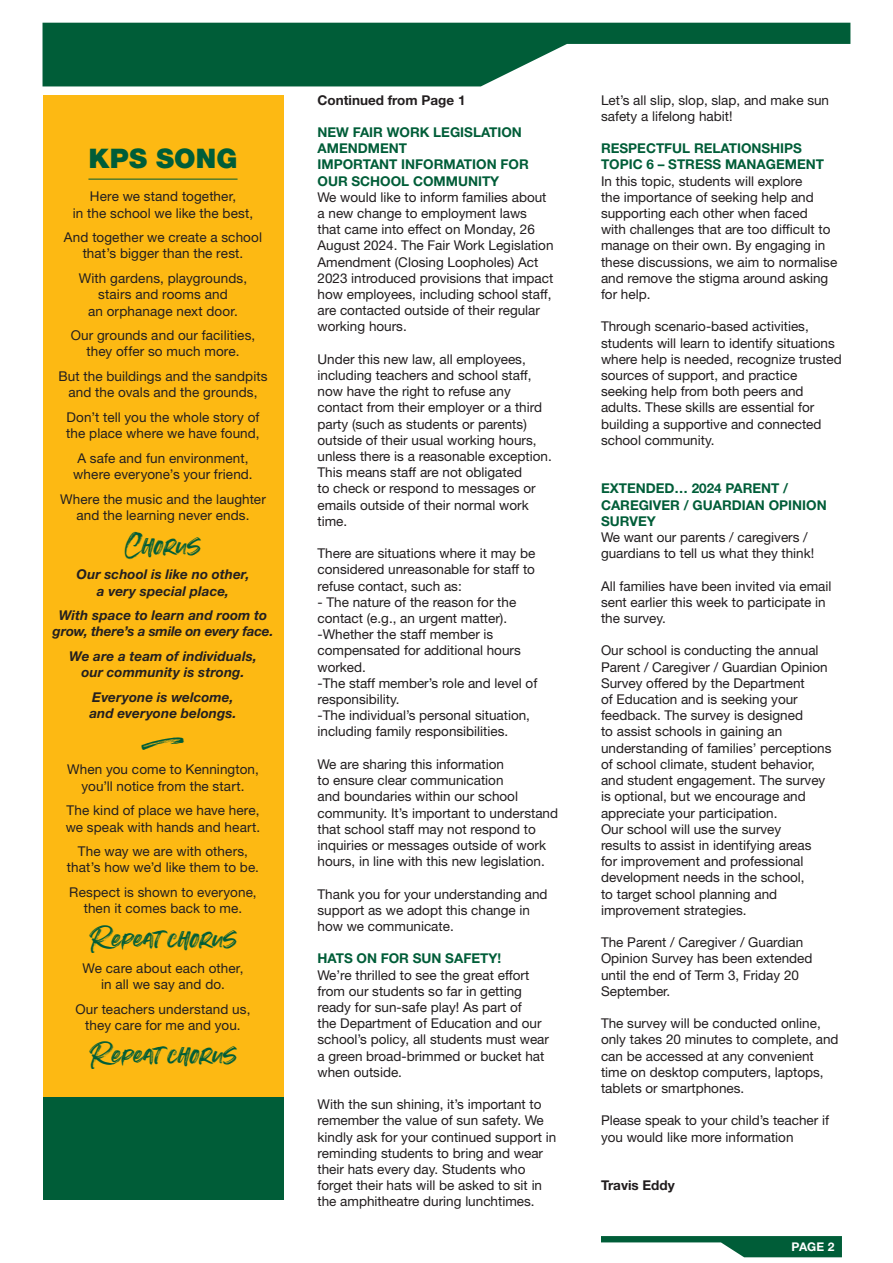
<style>
.page{position:relative;width:893px;height:1263px;background:#fff}
.page>*{position:absolute;margin:0;border:0;box-sizing:border-box;transform-origin:0 0}
.t1{font:42px "Summer Loving";letter-spacing:.015em;color:#005d38}
.Section_Head_Green{font:900 27px "Helvetica Neue LT Std";letter-spacing:.005em;color:#005d38}
.t2{font:13.5px/16.2px "Helvetica Neue LT Std";color:#211d1e}
.Body_Text{font:13.5px/16.2px "Helvetica Neue LT Std";letter-spacing:.01em;color:#231f20;text-align:center}
.t3{font:700 13.5px/16.2px "Helvetica Neue LT Std";color:#005d38}
.Body_Text-2{font:italic 700 13.5px/16.2px "Helvetica Neue LT Std";letter-spacing:.01em;color:#231f20;text-align:center}
.t4{font:700 13.5px "Helvetica Neue LT Std";color:#231f20}
.t5{font:700 13.5px "Helvetica Neue LT Std";color:#211d1e}
.t6{font:700 12px "Helvetica Neue LT Std";color:#fff}
</style>
<div class="page">
<svg style="left:43px;top:23px;width:807px;height:63px;fill:#005d38"></svg>
<div style="left:43px;top:95px;width:240px;height:1002px;background:#fdb913"></div>
<div style="left:43px;top:1097px;width:240px;height:102px;background:#005d38"></div>
<hr style="left:88px;top:179px;width:150px;height:1px;background:#005d38">
<svg style="left:601px;top:1236px;width:241px;height:21px"></svg>
<p class="Section_Head_Green" style="left:88px;top:142px;width:151px">KPS SONG</p>
<p class="Body_Text" style="left:73px;top:188px;width:182px">Here we stand together,<br>in the school we like the best,</p>
<p class="Body_Text" style="left:64px;top:229px;width:200px">And together we create a school that’s bigger than the rest.</p>
<p class="Body_Text" style="left:79px;top:270px;width:170px">With gardens, playgrounds, stairs and rooms and<br>an orphanage next door.</p>
<p class="Body_Text" style="left:71px;top:327px;width:186px">Our grounds and our facilities, they offer so much more.</p>
<p class="Body_Text" style="left:58px;top:368px;width:211px">But the buildings and the sandpits and the ovals and the grounds,</p>
<p class="Body_Text" style="left:66px;top:409px;width:195px;text-align:left">Don’t tell you the whole story of the place where we have found,</p>
<p class="Body_Text" style="left:73px;top:450px;width:181px">A safe and fun environment, where everyone’s your friend.</p>
<p class="Body_Text" style="left:60px;top:491px;width:207px">Where the music and the laughter and the learning never ends.</p>
<p class="t1" style="left:126px;top:519px;width:76px">Chorus</p>
<p class="Body_Text-2" style="left:76px;top:566px;width:175px">Our school is like no other, a very special place,</p>
<p class="Body_Text-2" style="left:53px;top:607px;width:222px">With space to learn and room to grow, there’s a smile on every face.</p>
<p class="Body_Text-2" style="left:69px;top:648px;width:189px">We are a team of individuals, our community is strong.</p>
<p class="Body_Text-2" style="left:89px;top:689px;width:149px;text-align:left">Everyone is welcome, and everyone belongs.</p>
<p class="t1" style="left:140px;top:715px;width:48px">{}</p>
<p class="Body_Text" style="left:67px;top:761px;width:193px">When you come to Kennington, you’ll notice from the start.</p>
<p class="Body_Text" style="left:66px;top:802px;width:196px;text-align:left">The kind of place we have here, we speak with hands and heart.</p>
<p class="Body_Text" style="left:67px;top:843px;width:194px">The way we are with others, that’s how we’d like them to be.</p>
<p class="Body_Text" style="left:69px;top:884px;width:189px">Respect is shown to everyone, then it comes back to me.</p>
<p class="t1" style="left:90px;top:913px;width:148px">Repeat chorus</p>
<p class="Body_Text" style="left:83px;top:959px;width:162px">We care about each other, in all we say and do.</p>
<p class="Body_Text" style="left:75px;top:1000px;width:177px">Our teachers understand us, they care for me and you.</p>
<p class="t1" style="left:90px;top:1029px;width:148px">Repeat chorus</p>
<p class="t4" style="left:317px;top:91px;width:149px">Continued from Page 1</p>
<p class="t3" style="left:317px;top:124px;width:206px">NEW FAIR WORK LEGISLATION<br>AMENDMENT</p>
<p class="t3" style="left:317px;top:156px;width:213px">IMPORTANT INFORMATION FOR<br>OUR SCHOOL COMMUNITY</p>
<p class="t2" style="left:317px;top:189px;width:238px">We would like to inform families about a new change to employment laws that came into effect on Monday, 26<br>August 2024. The Fair Work Legislation Amendment (Closing Loopholes) Act 2023 introduced provisions that impact how employees, including school staff, are contacted outside of their regular working hours.</p>
<p class="t2" style="left:317px;top:351px;width:236px">Under this new law, all employees, including teachers and school staff, now have the right to refuse any contact from their employer or a third party (such as students or parents) outside of their usual working hours, unless there is a reasonable exception.<br>This means staff are not obligated<br>to check or respond to messages or emails outside of their normal work time.</p>
<p class="t2" style="left:317px;top:545px;width:219px;text-align:justify">There are situations where it may be considered unreasonable for staff to refuse contact, such as:</p>
<p class="t2" style="left:317px;top:594px;width:200px">- The nature of the reason for the contact (e.g., an urgent matter).</p>
<p class="t2" style="left:317px;top:626px;width:221px">-Whether the staff member is compensated for additional hours worked.<br>-The staff member’s role and level of responsibility.<br>-The individual’s personal situation, including family responsibilities.</p>
<p class="t2" style="left:317px;top:756px;width:242px">We are sharing this information<br>to ensure clear communication<br>and boundaries within our school community. It’s important to understand that school staff may not respond to inquiries or messages outside of work hours, in line with this new legislation.</p>
<p class="t2" style="left:317px;top:885px;width:232px">Thank you for your understanding and support as we adopt this change in how we communicate.</p>
<p class="t3" style="left:317px;top:950px;width:185px">HATS ON FOR SUN SAFETY!</p>
<p class="t2" style="left:317px;top:966px;width:233px">We’re thrilled to see the great effort from our students so far in getting ready for sun-safe play! As part of<br>the Department of Education and our school’s policy, all students must wear a green broad-brimmed or bucket hat when outside.</p>
<p class="t2" style="left:317px;top:1096px;width:240px">With the sun shining, it’s important to remember the value of sun safety. We kindly ask for your continued support in reminding students to bring and wear their hats every day. Students who forget their hats will be asked to sit in the amphitheatre during lunchtimes.</p>
<p class="t2" style="left:601px;top:92px;width:230px">Let’s all slip, slop, slap, and make sun safety a lifelong habit!</p>
<p class="t3" style="left:601px;top:140px;width:225px">RESPECTFUL RELATIONSHIPS<br>TOPIC 6 – STRESS MANAGEMENT</p>
<p class="t2" style="left:601px;top:173px;width:238px">In this topic, students will explore<br>the importance of seeking help and supporting each other when faced<br>with challenges that are too difficult to manage on their own. By engaging in these discussions, we aim to normalise and remove the stigma around asking for help.</p>
<p class="t2" style="left:601px;top:318px;width:242px">Through scenario-based activities, students will learn to identify situations where help is needed, recognize trusted sources of support, and practice seeking help from both peers and adults. These skills are essential for building a supportive and connected school community.</p>
<p class="t3" style="left:601px;top:480px;width:227px">EXTENDED… 2024 PARENT /<br>CAREGIVER / GUARDIAN OPINION<br>SURVEY</p>
<p class="t2" style="left:601px;top:529px;width:215px">We want our parents / caregivers / guardians to tell us what they think!</p>
<p class="t2" style="left:601px;top:578px;width:232px">All families have been invited via email sent earlier this week to participate in the survey.</p>
<p class="t2" style="left:601px;top:642px;width:232px">Our school is conducting the annual Parent / Caregiver / Guardian Opinion Survey offered by the Department<br>of Education and is seeking your feedback. The survey is designed<br>to assist schools in gaining an understanding of families’ perceptions of school climate, student behavior, and student engagement. The survey is optional, but we encourage and appreciate your participation.</p>
<p class="t2" style="left:601px;top:821px;width:212px">Our school will use the survey results to assist in identifying areas for improvement and professional development needs in the school, to target school planning and improvement strategies.</p>
<p class="t2" style="left:601px;top:934px;width:213px">The Parent / Caregiver / Guardian<br>Opinion Survey has been extended until the end of Term 3, Friday 20<br>September.</p>
<p class="t2" style="left:601px;top:1015px;width:239px">The survey will be conducted online, only takes 20 minutes to complete, and can be accessed at any convenient time on desktop computers, laptops, tablets or smartphones.</p>
<p class="t2" style="left:601px;top:1112px;width:230px">Please speak to your child’s teacher if you would like more information</p>
<p class="t5" style="left:601px;top:1177px;width:75px">Travis Eddy</p>
<p class="t6" style="left:791px;top:1239px;width:44px">PAGE 2</p>
</div>
